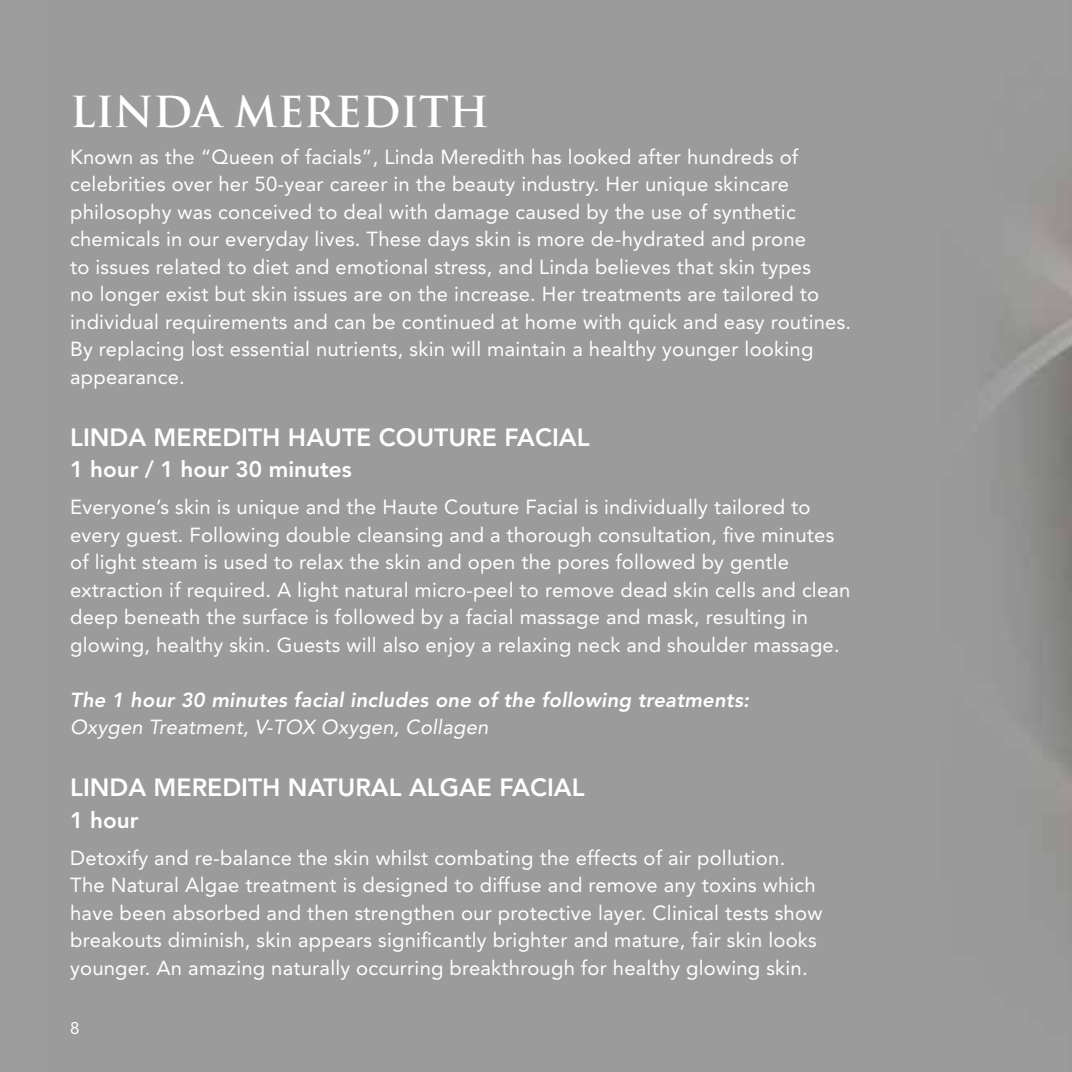
<style>
.page{position:relative;width:1072px;height:1072px;background:#fff}
.page>*{position:absolute;margin:0;border:0;box-sizing:border-box;transform-origin:0 0}
.t1{font:700 41.62px "Trajan Pro";color:#fff}
.t2{font:800 24.75px "Avenir";color:#fff}
.t3{font:800 22.5px "Avenir";color:#fff}
.t4{font:20.25px/27.4px "Avenir";letter-spacing:.01em;color:#fff}
.t5{font:italic 800 20.25px "Avenir";letter-spacing:.01em;color:#fff}
.t6{font:italic 20.25px "Avenir";letter-spacing:.01em;color:#fff}
.t7{font:16.88px "Avenir";color:#fff}
</style>
<div class="page">
<div style="left:0;top:0;width:1071px;height:1071px;background:#9b9c9b"></div>
<img style="left:987px;top:166px;width:84px;height:739px">
<h1 class="t1" style="left:70px;top:86px;width:420px">LINDA MEREDITH</h1>
<p class="t4" style="left:70px;top:143px;width:782px">Known as the “Queen of facials”, Linda Meredith has looked after hundreds of celebrities over her 50-year career in the beauty industry. Her unique skincare philosophy was conceived to deal with damage caused by the use of synthetic chemicals in our everyday lives. These days skin is more de-hydrated and prone<br>to issues related to diet and emotional stress, and Linda believes that skin types<br>no longer exist but skin issues are on the increase. Her treatments are tailored to individual requirements and can be continued at home with quick and easy routines.<br>By replacing lost essential nutrients, skin will maintain a healthy younger looking appearance.</p>
<p class="t2" style="left:70px;top:422px;width:521px">LINDA MEREDITH HAUTE COUTURE FACIAL</p>
<p class="t3" style="left:70px;top:456px;width:283px">1 hour / 1 hour 30 minutes</p>
<p class="t4" style="left:70px;top:493px;width:781px">Everyone’s skin is unique and the Haute Couture Facial is individually tailored to every guest. Following double cleansing and a thorough consultation, five minutes of light steam is used to relax the skin and open the pores followed by gentle extraction if required. A light natural micro-peel to remove dead skin cells and clean deep beneath the surface is followed by a facial massage and mask, resulting in glowing, healthy skin. Guests will also enjoy a relaxing neck and shoulder massage.</p>
<p class="t5" style="left:70px;top:687px;width:680px">The 1 hour 30 minutes facial includes one of the following treatments:</p>
<p class="t6" style="left:70px;top:715px;width:420px">Oxygen Treatment, V-TOX Oxygen, Collagen</p>
<p class="t2" style="left:70px;top:773px;width:516px">LINDA MEREDITH NATURAL ALGAE FACIAL</p>
<p class="t3" style="left:70px;top:806px;width:70px">1 hour</p>
<p class="t4" style="left:70px;top:844px;width:753px">Detoxify and re-balance the skin whilst combating the effects of air pollution.<br>The Natural Algae treatment is designed to diffuse and remove any toxins which have been absorbed and then strengthen our protective layer. Clinical tests show breakouts diminish, skin appears significantly brighter and mature, fair skin looks younger. An amazing naturally occurring breakthrough for healthy glowing skin.</p>
<p class="t7" style="left:70px;top:1018px;width:11px">8</p>
</div>
